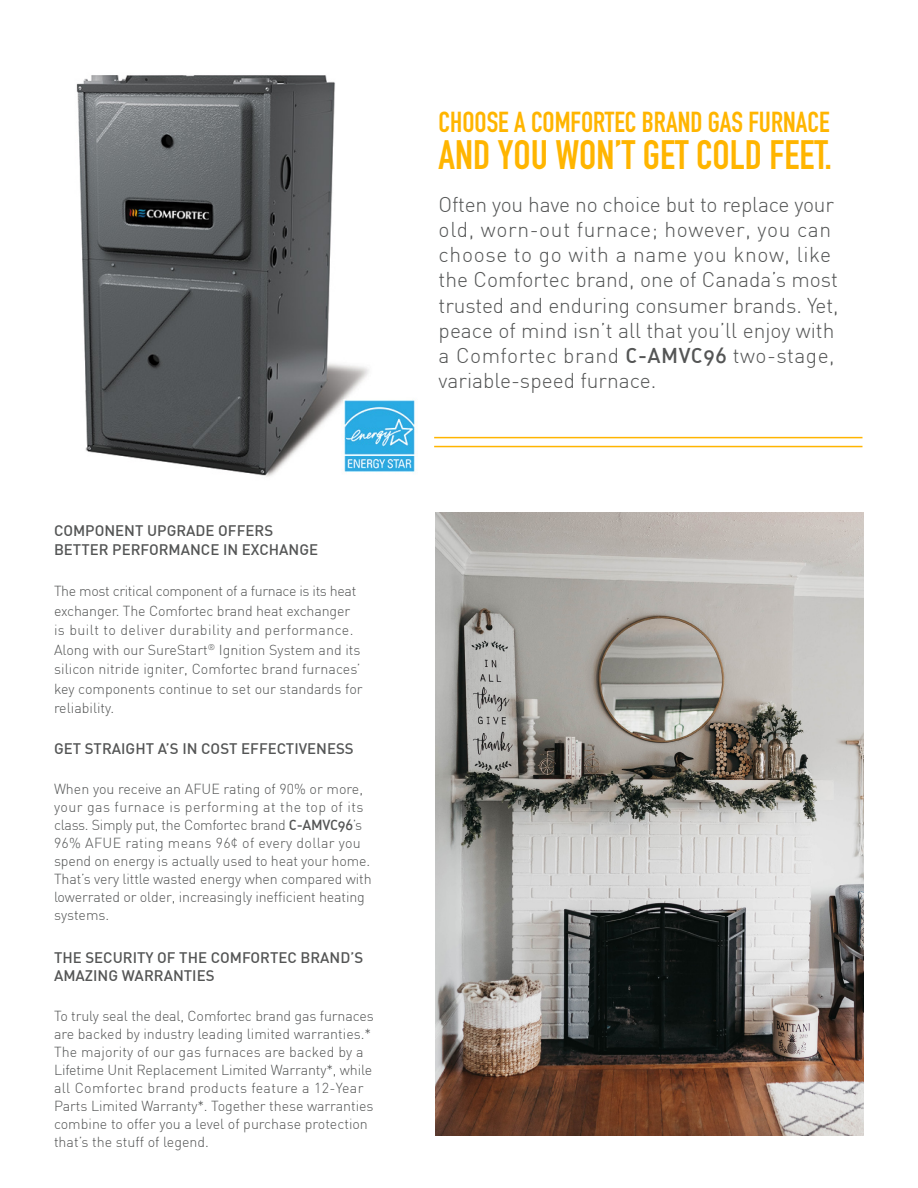
<style>
.page{position:relative;width:918px;height:1188px;background:#fff}
.page>*{position:absolute;margin:0;border:0;box-sizing:border-box;transform-origin:0 0}
.t1{font:700 40.5px "DIN Condensed";color:#ffb500}
.t2{font:700 28.5px "DIN Condensed";color:#ffb500}
.t3{font:300 21px/25.2px "DIN";color:#545555}
.t4{font:500 15px/18px "DIN";color:#545555}
.t5{font:300 14.25px/18px "DIN";letter-spacing:-.005em;color:#545555}
.s1{font-family:"DIN Medium Alternate";font-weight:400}
</style>
<div class="page">
<img style="left:76px;top:75px;width:339px;height:402px">
<hr style="left:434px;top:437px;width:428px;height:1px;background:#ffb500">
<hr style="left:434px;top:446px;width:428px;height:1px;background:#ffb500">
<img style="left:436px;top:512px;width:428px;height:624px">
<p class="t4" style="left:54px;top:521px;width:221px">COMPONENT UPGRADE OFFERS</p>
<p class="t4" style="left:54px;top:540px;width:266px">BETTER PERFORMANCE IN EXCHANGE</p>
<p class="t5" style="left:54px;top:581px;width:310px;line-height:19.5px">The most critical component of a furnace is its heat exchanger. The Comfortec brand heat exchanger is built to deliver durability and performance.<br>Along with our SureStart<sup>®</sup> Ignition System and its silicon nitride igniter, Comfortec brand furnaces’ key components continue to set our standards for reliability.</p>
<p class="t4" style="left:54px;top:739px;width:301px">GET STRAIGHT A’S IN COST EFFECTIVENESS</p>
<p class="t5" style="left:54px;top:779px;width:319px">When you receive an AFUE rating of 90% or more, your gas furnace is performing at the top of its class. Simply put, the Comfortec brand <span class="s1">C-AMVC96</span>’s 96% AFUE rating means 96¢ of every dollar you spend on energy is actually used to heat your home.<br>That’s very little wasted energy when compared with lowerrated or older, increasingly inefficient heating systems.</p>
<p class="t4" style="left:54px;top:948px;width:311px">THE SECURITY OF THE COMFORTEC BRAND’S<br>AMAZING WARRANTIES</p>
<p class="t5" style="left:54px;top:1007px;width:321px">To truly seal the deal, Comfortec brand gas furnaces are backed by industry leading limited warranties.* The majority of our gas furnaces are backed by a Lifetime Unit Replacement Limited Warranty*, while all Comfortec brand products feature a 12-Year Parts Limited Warranty*. Together these warranties combine to offer you a level of purchase protection that’s the stuff of legend.</p>
<p class="t2" style="left:439px;top:103px;width:392px">CHOOSE A COMFORTEC BRAND GAS FURNACE</p>
<p class="t1" style="left:439px;top:127px;width:395px">AND YOU WON’T GET COLD FEET.</p>
<p class="t3" style="left:439px;top:191px;width:402px">Often you have no choice but to replace your old, worn-out furnace; however, you can choose to go with a name you know, like the Comfortec brand, one of Canada’s most trusted and enduring consumer brands. Yet, peace of mind isn’t all that you’ll enjoy with a Comfortec brand <span class="s1">C-AMVC96</span> two-stage, variable-speed furnace.</p>
</div>
